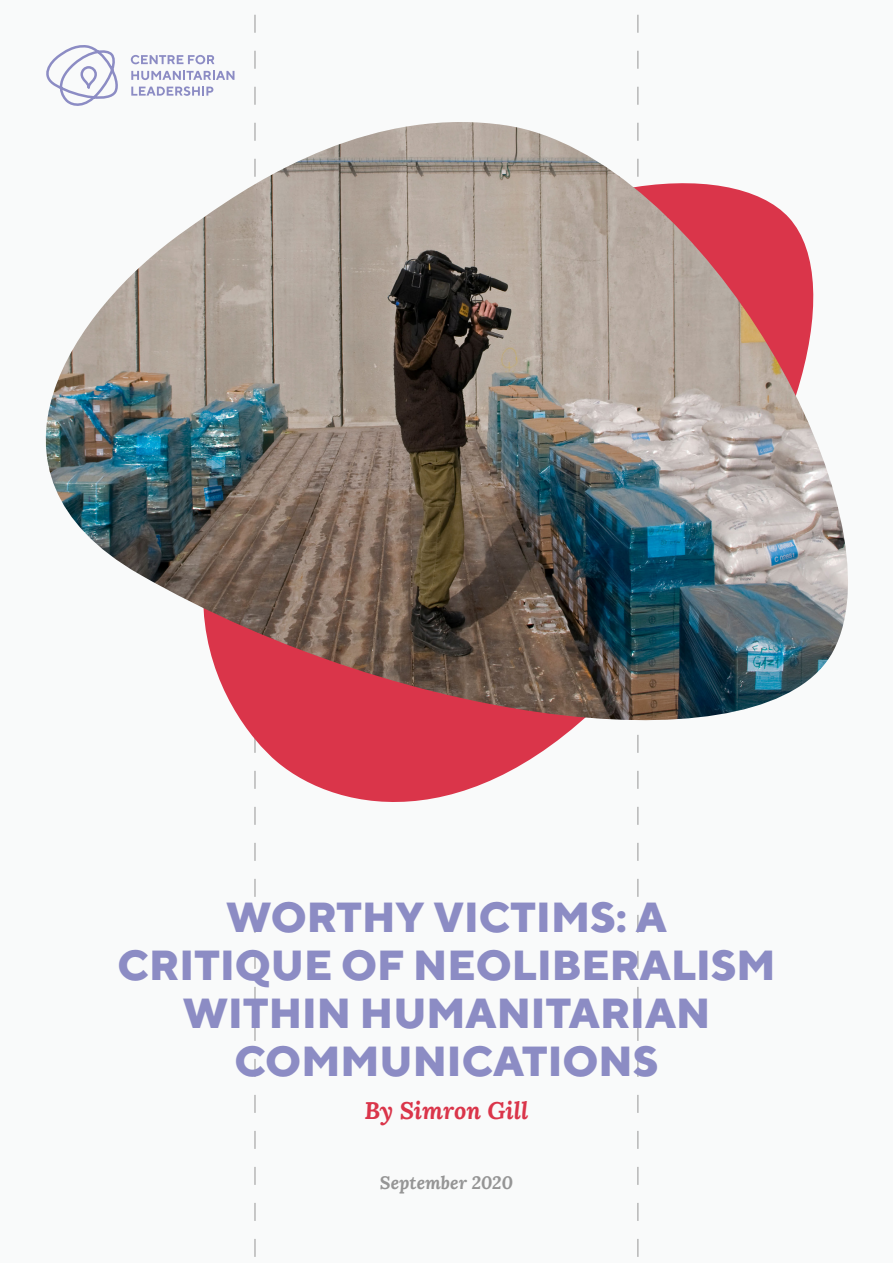
<style>
.page{position:relative;width:893px;height:1263px;background:#f9fafa}
.page>*{position:absolute;margin:0;border:0;box-sizing:border-box;transform-origin:0 0}
.t1{font:800 42px/48px "TT Norms";color:#8c8cc4;text-align:center}
.t2{font:italic 700 24px "Lora";color:#da354a}
.Cover_Date{font:italic 700 18px "Lora";color:#959595}
</style>
<div class="page">
<svg style="left:255px;top:14px;width:1px;height:1243px"></svg>
<svg style="left:637px;top:14px;width:1px;height:1243px"></svg>
<svg style="left:46px;top:45px;width:72px;height:61px"></svg>
<svg style="left:131px;top:55px;width:83px;height:9px"></svg>
<svg style="left:131px;top:71px;width:103px;height:9px"></svg>
<svg style="left:131px;top:86px;width:82px;height:10px"></svg>
<svg style="left:242px;top:722px;width:397px;height:123px"></svg>
<img style="left:45px;top:122px;width:803px;height:600px">
<h1 class="t1" style="left:118px;top:892px;width:659px">WORTHY VICTIMS: A<br>CRITIQUE OF NEOLIBERALISM<br>WITHIN HUMANITARIAN<br>COMMUNICATIONS</h1>
<h1 class="t2" style="left:365px;top:1094px;width:165px">By Simron Gill</h1>
<p class="Cover_Date" style="left:380px;top:1171px;width:134px">September 2020</p>
</div>
